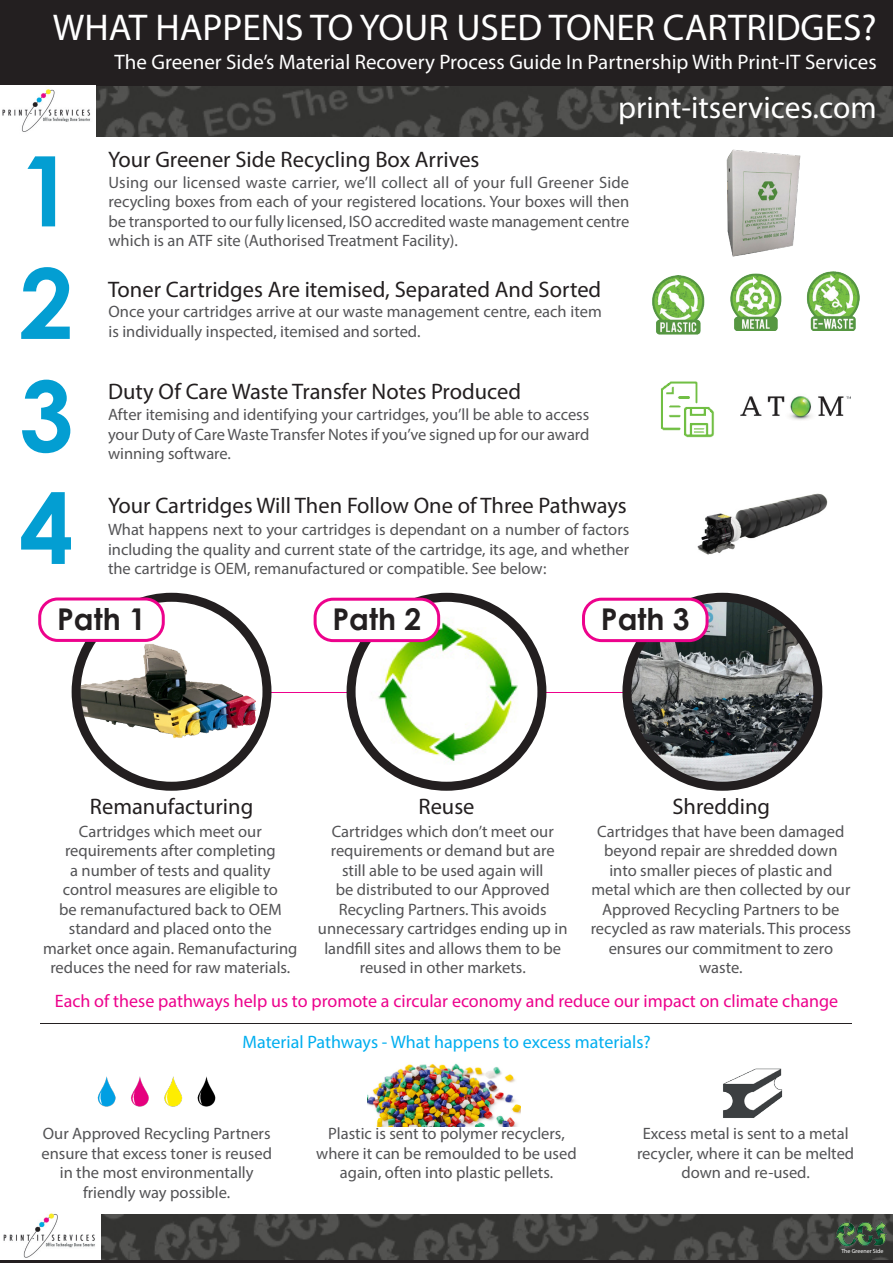
<style>
.page{position:relative;width:893px;height:1263px;background:#fff}
.page>*{position:absolute;margin:0;border:0;box-sizing:border-box;transform-origin:0 0}
.t1{font:700 97.5px "Century Gothic";color:#039ed2}
.t2{font:37.35px "Myriad Pro";color:#fff}
.t3{font:31.5px "Myriad Pro";color:#fff}
.t4{font:700 30px "Century Gothic";color:#231f20}
.t5{font:22.5px "Myriad Pro";color:#231f20}
.t6{font:21px "Myriad Pro";color:#fff}
.t7{font:18px "Myriad Pro";color:#ed028c}
.t8{font:18px "Myriad Pro";color:#00aeef}
.t9{font:16.5px/19.5px "Myriad Pro";color:#535355;text-align:center}
.t10{font:6px "Myriad Pro";letter-spacing:-.005em;color:#fff}
</style>
<div class="page">
<img style="left:367px;top:1063px;width:153px;height:64px">
<hr style="left:102px;top:692px;width:689px;height:1px;background:#ed028c">
<img style="left:96px;top:85px;width:797px;height:51px">
<div style="left:0;top:0;width:893px;height:85px;background:#231f20"></div>
<img style="left:101px;top:1214px;width:792px;height:46px">
<img style="left:835px;top:1221px;width:51px;height:25px">
<img style="left:710px;top:128px;width:107px;height:129px">
<img style="left:652px;top:275px;width:53px;height:60px">
<img style="left:730px;top:273px;width:52px;height:58px">
<img style="left:806px;top:271px;width:54px;height:59px">
<img style="left:660px;top:381px;width:54px;height:57px">
<img style="left:740px;top:396px;width:111px;height:24px">
<img style="left:697px;top:493px;width:131px;height:62px">
<hr style="left:41px;top:1023px;width:811px;height:1px;background:#231f20">
<img style="left:97px;top:1076px;width:119px;height:31px">
<img style="left:723px;top:1068px;width:60px;height:50px">
<img style="left:627px;top:597px;width:191px;height:189px">
<div style="left:622px;top:593px;width:200px;height:198px;border:9px solid #231f20;border-radius:50%"></div>
<svg style="left:76px;top:597px;width:191px;height:189px"></svg>
<img style="left:76px;top:626px;width:191px;height:131px">
<div style="left:72px;top:593px;width:199px;height:198px;border:9px solid #231f20;border-radius:50%"></div>
<img style="left:359px;top:606px;width:183px;height:171px">
<div style="left:347px;top:593px;width:199px;height:198px;border:9px solid #231f20;border-radius:50%"></div>
<div style="left:583px;top:599px;width:124px;height:42px;background:#fff;border-radius:18px"></div>
<div style="left:582px;top:598px;width:127px;height:44px;border:3px solid #ed028c;border-radius:18px"></div>
<div style="left:315px;top:599px;width:124px;height:42px;background:#fff;border-radius:18px"></div>
<div style="left:314px;top:598px;width:126px;height:44px;border:3px solid #ed028c;border-radius:18px"></div>
<div style="left:40px;top:599px;width:123px;height:41px;background:#fff;border-radius:18px"></div>
<div style="left:38px;top:597px;width:127px;height:45px;border:3px solid #ed028c;border-radius:18px"></div>
<img style="left:2px;top:89px;width:89px;height:43px">
<img style="left:3px;top:1213px;width:92px;height:45px">
<hr style="left:0;top:1260px;width:893px;height:3px;background:#231f20">
<p class="t2" style="left:53px;top:5px;width:825px">WHAT HAPPENS TO YOUR USED TONER CARTRIDGES?</p>
<p class="t6" style="left:115px;top:49px;width:764px">The Greener Side’s Material Recovery Process Guide In Partnership With Print-IT Services</p>
<p class="t1" style="left:19px;top:117px;width:56px">1</p>
<p class="t1" style="left:19px;top:229px;width:56px">2</p>
<p class="t1" style="left:19px;top:342px;width:56px">3</p>
<p class="t1" style="left:19px;top:454px;width:56px">4</p>
<p class="t5" style="left:108px;top:146px;width:373px">Your Greener Side Recycling Box Arrives</p>
<p class="t3" style="left:618px;top:88px;width:260px">print-itservices.com</p>
<p class="t9" style="left:109px;top:172px;width:522px;text-align:justify">Using our licensed waste carrier, we’ll collect all of your full Greener Side recycling boxes from each of your registered locations. Your boxes will then be transported to our fully licensed, ISO accredited waste management centre which is an ATF site (Authorised Treatment Facility).</p>
<p class="t5" style="left:108px;top:276px;width:495px">Toner Cartridges Are itemised, Separated And Sorted</p>
<p class="t9" style="left:109px;top:302px;width:495px;text-align:left">Once your cartridges arrive at our waste management centre, each item is individually inspected, itemised and sorted.</p>
<p class="t5" style="left:108px;top:378px;width:415px">Duty Of Care Waste Transfer Notes Produced</p>
<p class="t9" style="left:108px;top:404px;width:483px;text-align:justify">After itemising and identifying your cartridges, you’ll be able to access your Duty of Care Waste Transfer Notes if you’ve signed up for our award winning software.</p>
<p class="t5" style="left:108px;top:492px;width:520px">Your Cartridges Will Then Follow One of Three Pathways</p>
<p class="t9" style="left:108px;top:519px;width:523px;text-align:justify">What happens next to your cartridges is dependant on a number of factors including the quality and current state of the cartridge, its age, and whether the cartridge is OEM, remanufactured or compatible. See below:</p>
<p class="t4" style="left:57px;top:596px;width:90px">Path 1</p>
<p class="t4" style="left:332px;top:596px;width:90px">Path 2</p>
<p class="t4" style="left:601px;top:596px;width:90px">Path 3</p>
<p class="t5" style="left:90px;top:793px;width:165px">Remanufacturing</p>
<p class="t5" style="left:418px;top:793px;width:58px">Reuse</p>
<p class="t9" style="left:43px;top:821px;width:256px">Cartridges which meet our requirements after completing<br>a number of tests and quality<br>control measures are eligible to<br>be remanufactured back to OEM standard and placed onto the market once again. Remanufacturing reduces the need for raw materials.</p>
<p class="t9" style="left:318px;top:821px;width:251px">Cartridges which don’t meet our requirements or demand but are still able to be used again will<br>be distributed to our Approved<br>Recycling Partners. This avoids unnecessary cartridges ending up in landfill sites and allows them to be reused in other markets.</p>
<p class="t5" style="left:672px;top:793px;width:99px">Shredding</p>
<p class="t9" style="left:591px;top:821px;width:262px">Cartridges that have been damaged beyond repair are shredded down into smaller pieces of plastic and metal which are then collected by our<br>Approved Recycling Partners to be recycled as raw materials. This process ensures our commitment to zero waste.</p>
<p class="t7" style="left:55px;top:990px;width:785px">Each of these pathways help us to promote a circular economy and reduce our impact on climate change</p>
<p class="t8" style="left:243px;top:1031px;width:410px">Material Pathways - What happens to excess materials?</p>
<p class="t9" style="left:41px;top:1124px;width:232px">Our Approved Recycling Partners ensure that excess toner is reused in the most environmentally friendly way possible.</p>
<p class="t9" style="left:316px;top:1124px;width:262px">Plastic is sent to polymer recyclers, where it can be remoulded to be used again, often into plastic pellets.</p>
<p class="t9" style="left:637px;top:1124px;width:219px">Excess metal is sent to a metal recycler, where it can be melted down and re-used.</p>
<p class="t10" style="left:841px;top:1247px;width:44px">The Greener Side</p>
</div>
